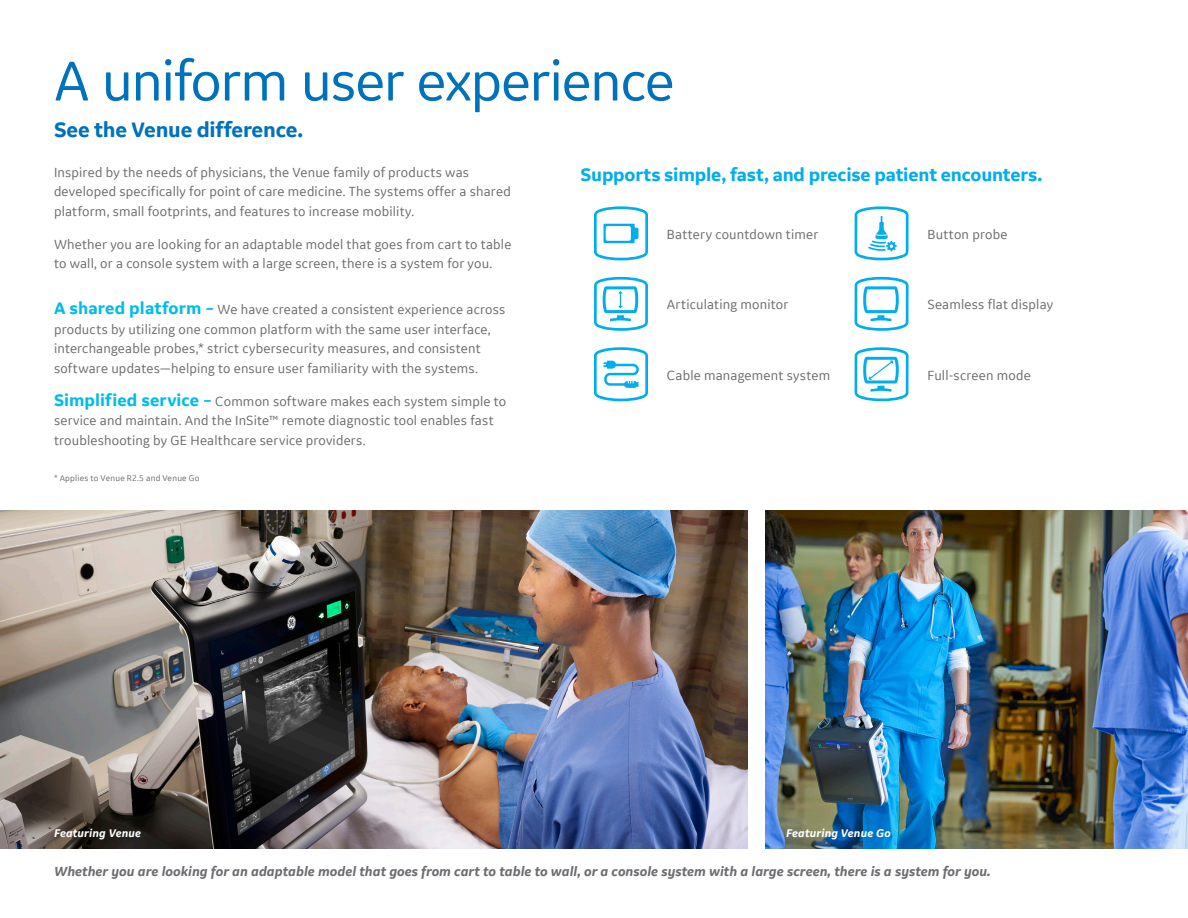
<style>
.page{position:relative;width:1188px;height:918px;background:#fff}
.page>*{position:absolute;margin:0;border:0;box-sizing:border-box;transform-origin:0 0}
.t1{font:60px "GE Inspira Sans";letter-spacing:-.02em;color:#0072bc}
.t2{font:700 22.5px "GE Inspira Sans";letter-spacing:-.01em;color:#0072bc}
.t3{font:700 19.5px "GE Inspira Sans";letter-spacing:-.01em;color:#00aeef}
.t4{font:14.25px/19.5px "GE Inspira Sans";letter-spacing:.015em;color:#6c6d70}
.t5{font:italic 700 14.25px "GE Inspira Sans";color:#6c6d70}
.t6{font:italic 700 12px "GE Inspira Sans";letter-spacing:.01em;color:#fff}
.t7{font:9px "GE Inspira Sans";letter-spacing:.03em;color:#6c6d70}
.s1{font-weight:700;font-size:18px;color:#02bce8}
</style>
<div class="page">
<svg style="left:594px;top:347px;width:54px;height:54px"></svg>
<svg style="left:855px;top:347px;width:54px;height:54px"></svg>
<svg style="left:855px;top:277px;width:54px;height:54px"></svg>
<svg style="left:855px;top:206px;width:54px;height:54px"></svg>
<svg style="left:594px;top:206px;width:54px;height:54px"></svg>
<svg style="left:594px;top:277px;width:54px;height:54px"></svg>
<img style="left:0;top:511px;width:748px;height:337px">
<img style="left:765px;top:511px;width:423px;height:337px">
<p class="t1" style="left:54px;top:45px;width:622px">A uniform user experience</p>
<p class="t2" style="left:54px;top:116px;width:251px">See the Venue difference.</p>
<p class="t4" style="left:54px;top:162px;width:458px">Inspired by the needs of physicians, the Venue family of products was developed specifically for point of care medicine. The systems offer a shared platform, small footprints, and features to increase mobility.</p>
<p class="t4" style="left:54px;top:234px;width:459px">Whether you are looking for an adaptable model that goes from cart to table to wall, or a console system with a large screen, there is a system for you.</p>
<p class="t4" style="left:54px;top:299px;width:453px"><span class="s1">A shared platform –</span> We have created a consistent experience across products by utilizing one common platform with the same user interface, interchangeable probes,* strict cybersecurity measures, and consistent software updates—helping to ensure user familiarity with the systems.</p>
<p class="t4" style="left:54px;top:391px;width:454px"><span class="s1">Simplified service –</span> Common software makes each system simple to service and maintain. And the InSite™ remote diagnostic tool enables fast troubleshooting by GE Healthcare service providers.</p>
<p class="t7" style="left:54px;top:473px;width:147px">* Applies to Venue R2.5 and Venue Go</p>
<p class="t3" style="left:581px;top:163px;width:463px">Supports simple, fast, and precise patient encounters.</p>
<p class="t4" style="left:667px;top:224px;width:153px">Battery countdown timer</p>
<p class="t4" style="left:928px;top:224px;width:81px">Button probe</p>
<p class="t4" style="left:667px;top:295px;width:123px">Articulating monitor</p>
<p class="t4" style="left:928px;top:295px;width:127px">Seamless flat display</p>
<p class="t4" style="left:667px;top:365px;width:165px">Cable management system</p>
<p class="t4" style="left:928px;top:365px;width:105px">Full-screen mode</p>
<p class="t6" style="left:54px;top:826px;width:89px">Featuring Venue</p>
<p class="t6" style="left:786px;top:826px;width:106px">Featuring Venue Go</p>
<p class="t5" style="left:54px;top:863px;width:938px">Whether you are looking for an adaptable model that goes from cart to table to wall, or a console system with a large screen, there is a system for you.</p>
</div>
